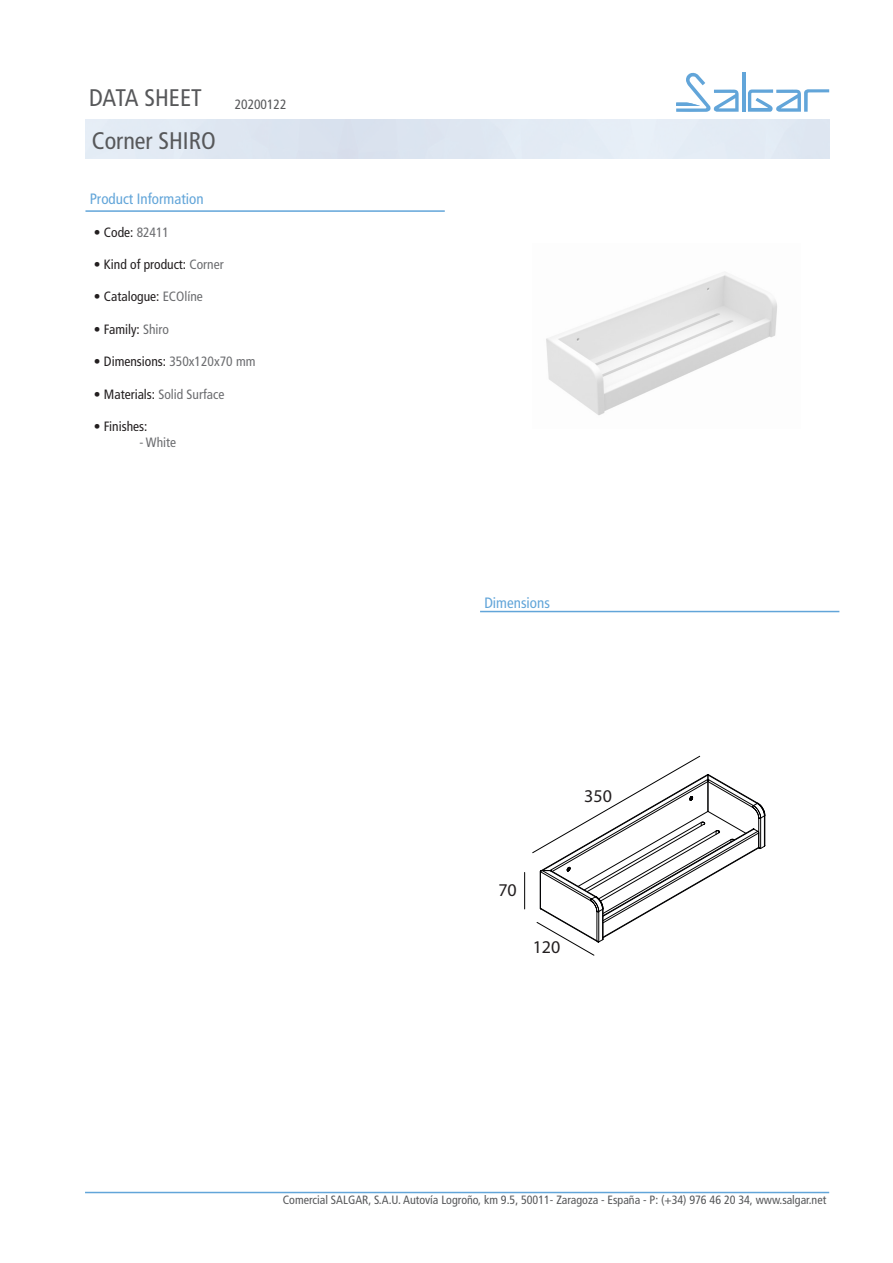
<style>
.page{position:relative;width:893px;height:1263px;background:#fff}
.page>*{position:absolute;margin:0;border:0;box-sizing:border-box;transform-origin:0 0}
.t1{font:condensed 24px "Frutiger LT";color:#57585a}
.t2{font:18px "Myriad Pro";color:#231f20}
.t3{font:condensed 15px "Frutiger LT";color:#62a5d9}
.t4{font:condensed 13.5px "Frutiger LT";color:#231f20}
.t5{font:condensed 13.5px "Frutiger LT";color:#6c6d70}
.t6{font:condensed 13.5px "Frutiger LT";color:#57585a}
.t7{font:condensed 12px "Frutiger LT";color:#57585a}
.s1{color:#6c6d70}
.s2{color:#231f20}
</style>
<div class="page">
<hr style="left:742px;top:72px;width:3px;height:40px;background:#62a5d9">
<svg style="left:676px;top:72px;width:63px;height:40px"></svg>
<svg style="left:748px;top:89px;width:81px;height:23px"></svg>
<hr style="left:85px;top:1192px;width:744px;height:1px;background:#62a5d9">
<hr style="left:85px;top:210px;width:360px;height:2px;background:#62a5d9">
<hr style="left:480px;top:611px;width:359px;height:1px;background:#62a5d9">
<img style="left:546px;top:272px;width:231px;height:143px">
<svg style="left:760px;top:804px;width:6px;height:45px"></svg>
<svg style="left:524px;top:755px;width:236px;height:201px"></svg>
<p class="t1" style="left:89px;top:84px;width:114px">DATA SHEET</p>
<p class="t1" style="left:92px;top:127px;width:126px">Corner SHIRO</p>
<p class="t3" style="left:90px;top:190px;width:115px">Product Information</p>
<p class="t6" style="left:235px;top:97px;width:53px">20200122</p>
<p class="t4" style="left:94px;top:224px;width:77px">• Code: <span class="s1">82411</span></p>
<p class="t4" style="left:94px;top:256px;width:131px">• Kind of product: <span class="s1">Corner</span></p>
<p class="t4" style="left:94px;top:289px;width:110px">• Catalogue: <span class="s1">ECOlíne</span></p>
<p class="t4" style="left:94px;top:321px;width:77px">• Family: <span class="s1">Shiro</span></p>
<p class="t4" style="left:94px;top:354px;width:163px">• Dimensions: <span class="s1">350x120x70 mm</span></p>
<p class="t5" style="left:94px;top:386px;width:132px"><span class="s2">• Materials:</span> Solid Surface</p>
<p class="t4" style="left:94px;top:418px;width:55px">• Finishes:</p>
<p class="t5" style="left:139px;top:435px;width:38px">- White</p>
<p class="t3" style="left:484px;top:594px;width:67px">Dimensions</p>
<h2 class="t2" style="left:584px;top:785px;width:29px">350</h2>
<h2 class="t2" style="left:498px;top:878px;width:20px">70</h2>
<h2 class="t2" style="left:533px;top:936px;width:29px">120</h2>
<p class="t7" style="left:283px;top:1193px;width:545px">Comercial SALGAR, S.A.U. Autovía Logroño, km 9.5, 50011- Zaragoza - España - P: (+34) 976 46 20 34, www.salgar.net</p>
</div>
